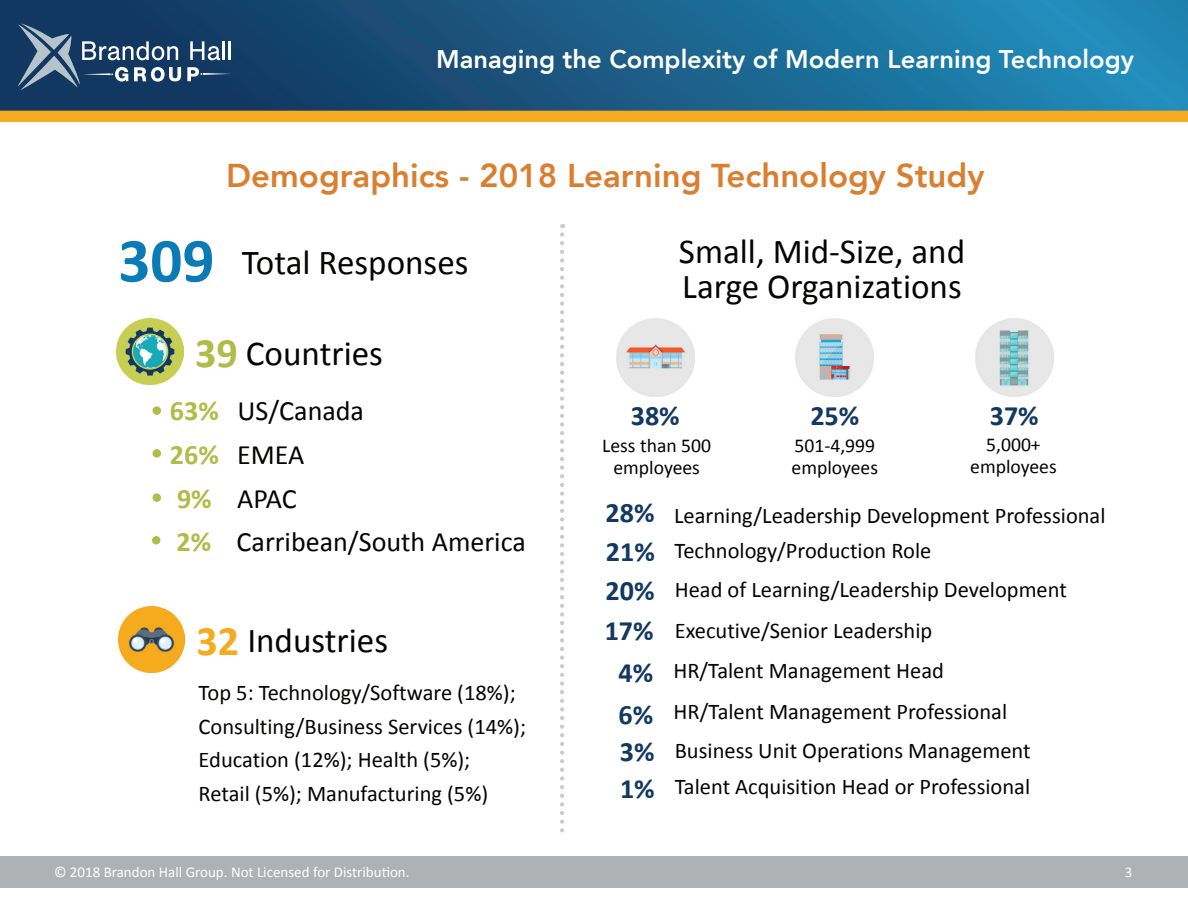
<style>
.page{position:relative;width:1188px;height:918px;background:#fff}
.page>*{position:absolute;margin:0;border:0;box-sizing:border-box;transform-origin:0 0}
.t1{font:700 63.15px "Calibri";color:#0b7bb7}
.t2{font:35.1px/35.1px "Calibri";color:#040503}
.t3{font:800 33px "Avenir";color:#da7e2f}
.t4{font:28.05px/44.2px "Calibri";color:#040503}
.t5{font:700 28.05px "Calibri";color:#133862}
.t6{font:700 28.05px/44.2px "Calibri";color:#aebc48;text-align:justify}
.t7{font:800 25.5px "Avenir";color:#fff}
.t8{font:22.5px/33.8px "Calibri";color:#040503}
.t9{font:19.65px/22.5px "Calibri";color:#040503;text-align:center}
.t10{font:15px "Calibri";color:#fff}
.s1{font-weight:700;font-size:42.15px;color:#aebc48}
.s2{font-weight:700;color:#aebc48}
.s3{font-weight:700;font-size:42.15px;color:#f6ab1e}
.s4{font-weight:700;font-size:28.05px;color:#133862}
</style>
<div class="page">
<svg style="left:0;top:0;width:1188px;height:111px;background:#1a618b"></svg>
<svg style="left:190px;top:41px;width:41px;height:19px"></svg>
<svg style="left:187px;top:67px;width:44px;height:14px"></svg>
<svg style="left:18px;top:23px;width:163px;height:67px;background:#3e5d7f"></svg>
<div style="left:0;top:111px;width:1188px;height:10px;background:#f6ab1e"></div>
<div style="left:0;top:856px;width:1188px;height:32px;background:#b0b1b5"></div>
<img style="left:118px;top:606px;width:67px;height:66px">
<img style="left:117px;top:318px;width:66px;height:67px">
<div style="left:153px;top:406px;width:8px;height:9px;background:#aebc48;border-radius:50%"></div>
<div style="left:153px;top:449px;width:8px;height:9px;background:#aebc48;border-radius:50%"></div>
<div style="left:153px;top:493px;width:8px;height:9px;background:#aebc48;border-radius:50%"></div>
<img style="left:616px;top:318px;width:78px;height:78px">
<img style="left:796px;top:318px;width:78px;height:78px">
<img style="left:975px;top:318px;width:78px;height:78px">
<svg style="left:560px;top:234px;width:4px;height:599px"></svg>
<div style="left:152px;top:536px;width:8px;height:8px;background:#aebc48;border-radius:50%"></div>
<p class="t7" style="left:436px;top:39px;width:699px">Managing the Complexity of Modern Learning Technology</p>
<h3 class="t3" style="left:226px;top:150px;width:760px">Demographics - 2018 Learning Technology Study</h3>
<h1 class="t1" style="left:118px;top:220px;width:98px">309</h1>
<h2 class="t2" style="left:679px;top:234px;width:288px">Small, Mid-Size, and<br>Large Organizations</h2>
<h2 class="t2" style="left:242px;top:245px;width:228px">Total Responses</h2>
<h2 class="t2" style="left:195px;top:336px;width:189px"><span class="s1">39</span> Countries</h2>
<p class="t6" style="left:170px;top:388px;width:50px">63% 26% 9%</p>
<p class="t4" style="left:237px;top:388px;width:129px">US/Canada<br>EMEA<br>APAC</p>
<p class="t4" style="left:177px;top:520px;width:351px"><span class="s2">2%</span> Carribean/South America</p>
<h2 class="t2" style="left:196px;top:623px;width:193px"><span class="s3">32</span> Industries</h2>
<p class="t8" style="left:199px;top:676px;width:329px">Top 5: Technology/Software (18%); Consulting/Business Services (14%); Education (12%); Health (5%); Retail (5%); Manufacturing (5%)</p>
<p class="t5" style="left:631px;top:398px;width:50px">38%</p>
<p class="t5" style="left:810px;top:398px;width:50px">25%</p>
<p class="t5" style="left:990px;top:398px;width:50px">37%</p>
<p class="t9" style="left:602px;top:434px;width:110px">Less than 500 employees</p>
<p class="t9" style="left:792px;top:434px;width:88px;text-align:left">501-4,999 employees</p>
<p class="t9" style="left:970px;top:433px;width:88px">5,000+ employees</p>
<p class="t5" style="left:606px;top:495px;width:50px">28%</p>
<p class="t8" style="left:674px;top:498px;width:433px">Learning/Leadership Development Professional</p>
<p class="t8" style="left:606px;top:533px;width:327px"><span class="s4">21%</span> Technology/Production Role</p>
<p class="t5" style="left:606px;top:573px;width:50px">20%</p>
<p class="t8" style="left:675px;top:573px;width:394px">Head of Learning/Leadership Development</p>
<p class="t5" style="left:605px;top:613px;width:50px">17%</p>
<p class="t8" style="left:675px;top:614px;width:259px">Executive/Senior Leadership</p>
<p class="t5" style="left:619px;top:655px;width:36px">4%</p>
<p class="t8" style="left:673px;top:654px;width:272px">HR/Talent Management Head</p>
<p class="t5" style="left:619px;top:697px;width:36px">6%</p>
<p class="t8" style="left:674px;top:695px;width:335px">HR/Talent Management Professional</p>
<p class="t5" style="left:620px;top:734px;width:36px">3%</p>
<p class="t5" style="left:620px;top:771px;width:36px">1%</p>
<p class="t8" style="left:675px;top:732px;width:357px;line-height:35.8px">Business Unit Operations Management<br>Talent Acquisition Head or Professional</p>
<p class="t10" style="left:54px;top:862px;width:357px">© 2018 Brandon Hall Group. Not Licensed for Distribution.</p>
<p class="t10" style="left:1125px;top:862px;width:9px">3</p>
</div>
